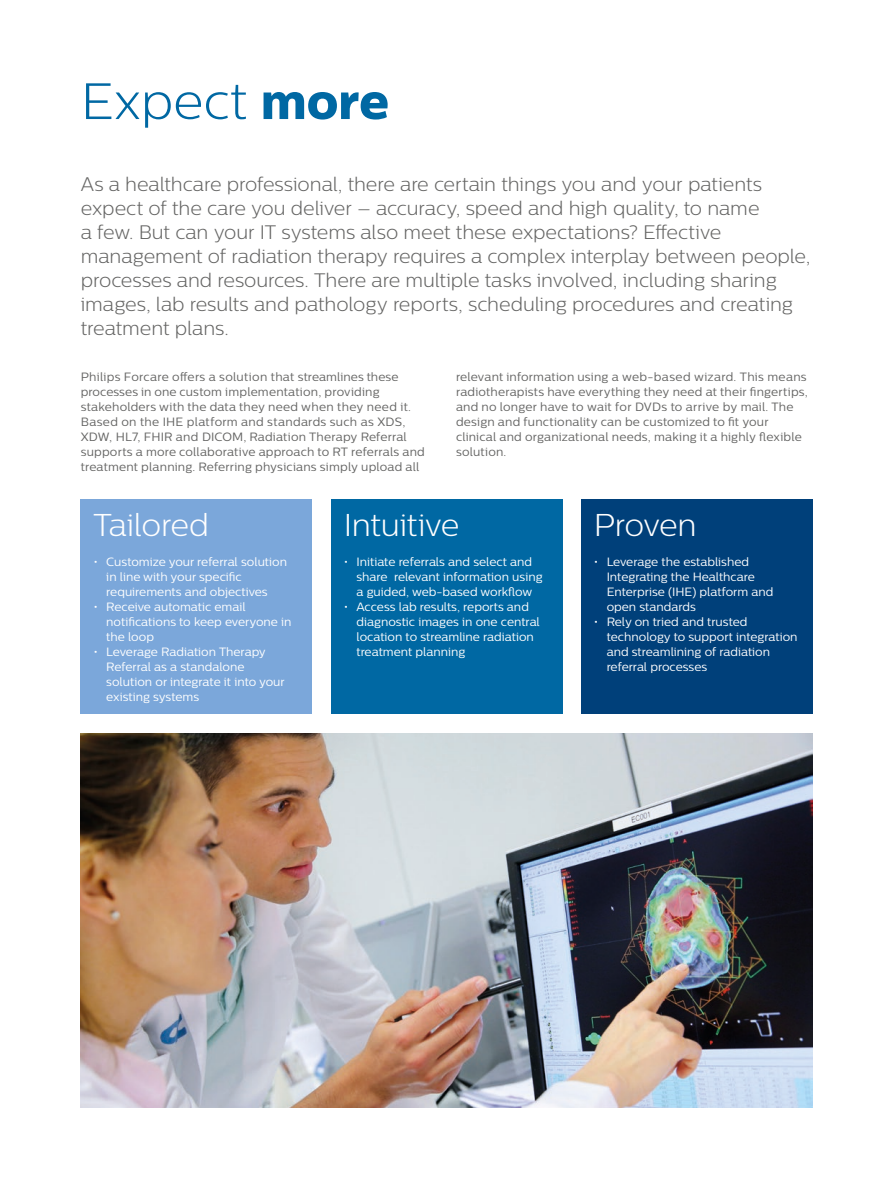
<style>
.page{position:relative;width:893px;height:1188px;background:#fff}
.page>*{position:absolute;margin:0;border:0;box-sizing:border-box;transform-origin:0 0}
.t1{font:300 51px "Centrale Sans";color:#0068a3}
.t2{font:300 31.5px "Centrale Sans";letter-spacing:-.01em;color:#fff}
.t3{font:300 19.5px/24px "Centrale Sans";letter-spacing:-.005em;color:#646463}
.t4{font:12px/15px "Centrale Sans";color:#fff}
.t5{font:12px/15px "Centrale Sans";letter-spacing:.015em;color:#646463}
.s1{font-family:"Centrale Sans X Bold";font-weight:400}
</style>
<div class="page">
<div style="left:81px;top:500px;width:231px;height:214px;background:#7ba7da"></div>
<div style="left:331px;top:500px;width:231px;height:214px;background:#0068a3"></div>
<div style="left:581px;top:500px;width:231px;height:214px;background:#00407a"></div>
<img style="left:81px;top:733px;width:731px;height:374px">
<h1 class="t1" style="left:81px;top:72px;width:310px">Expect <span class="s1">more</span></h1>
<p class="t3" style="left:81px;top:172px;width:731px">As a healthcare professional, there are certain things you and your patients expect of the care you deliver – accuracy, speed and high quality, to name<br>a few. But can your IT systems also meet these expectations? Effective management of radiation therapy requires a complex interplay between people, processes and resources. There are multiple tasks involved, including sharing images, lab results and pathology reports, scheduling procedures and creating treatment plans.</p>
<p class="t5" style="left:81px;top:369px;width:346px">Philips Forcare offers a solution that streamlines these processes in one custom implementation, providing stakeholders with the data they need when they need it.<br>Based on the IHE platform and standards such as XDS, XDW, HL7, FHIR and DICOM, Radiation Therapy Referral supports a more collaborative approach to RT referrals and treatment planning. Referring physicians simply upload all</p>
<h2 class="t2" style="left:94px;top:507px;width:117px">Tailored</h2>
<p class="t4" style="left:106px;top:554px;width:182px;text-indent:-13px">• Customize your referral solution in line with your specific requirements and objectives</p>
<p class="t4" style="left:106px;top:599px;width:187px;text-indent:-13px">• Receive automatic email notifications to keep everyone in the loop</p>
<p class="t4" style="left:106px;top:644px;width:180px;text-indent:-13px">• Leverage Radiation Therapy<br>Referral as a standalone solution or integrate it into your existing systems</p>
<p class="t5" style="left:456px;top:369px;width:353px">relevant information using a web-based wizard. This means radiotherapists have everything they need at their fingertips, and no longer have to wait for DVDs to arrive by mail. The design and functionality can be customized to fit your clinical and organizational needs, making it a highly flexible solution.</p>
<h2 class="t2" style="left:344px;top:507px;width:117px">Intuitive</h2>
<p class="t4" style="left:356px;top:554px;width:188px;text-indent:-13px">• Initiate referrals and select and share relevant information using a guided, web-based workflow</p>
<p class="t4" style="left:356px;top:599px;width:185px;text-indent:-13px">• Access lab results, reports and diagnostic images in one central location to streamline radiation treatment planning</p>
<h2 class="t2" style="left:594px;top:507px;width:104px">Proven</h2>
<p class="t4" style="left:607px;top:554px;width:168px;text-indent:-13px">• Leverage the established<br>Integrating the Healthcare<br>Enterprise (IHE) platform and open standards</p>
<p class="t4" style="left:607px;top:614px;width:192px;text-indent:-13px">• Rely on tried and trusted technology to support integration and streamlining of radiation referral processes</p>
</div>
